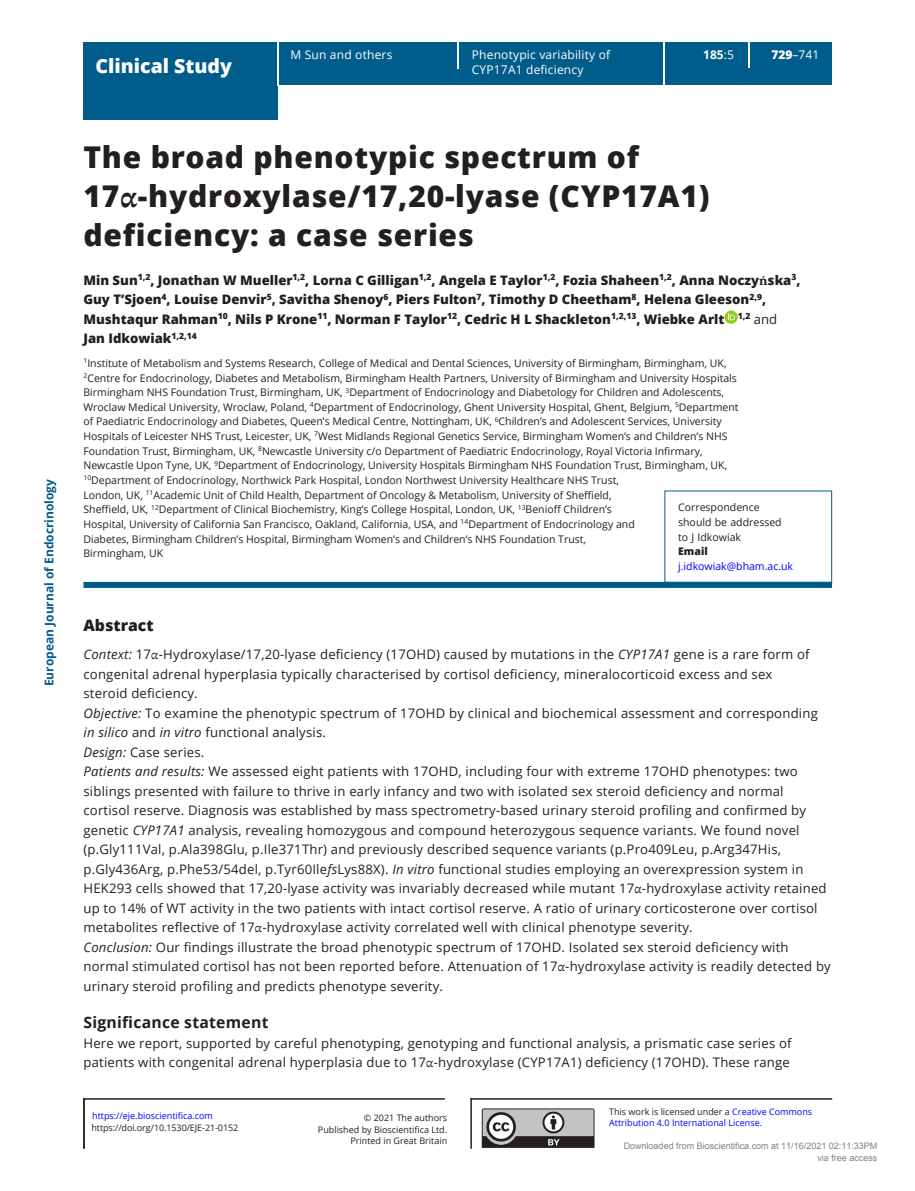
<style>
.page{position:relative;width:915px;height:1191px;background:#fff}
.page>*{position:absolute;margin:0;border:0;box-sizing:border-box;transform-origin:0 0}
.CT{font:800 30px/39px "Open Sans";letter-spacing:.025em;color:#231f20}
.AT{font:800 19.5px "Open Sans";color:#fff}
.ABS_TXT{font:700 15.75px "Open Sans";letter-spacing:.015em;color:#231f20}
.ABS_H{font:800 15.75px "Open Sans";color:#231f20}
.ABS_TXT-2{font:13.2px/19.5px "Open Sans";letter-spacing:.015em;color:#231f20}
.AU{font:800 13.2px/19.5px "Open Sans";color:#231f20}
.ABS_TXT_L{font:13.2px/19.5px "Open Sans";letter-spacing:.015em;color:#231f20}
.t1{font:12px "Open Sans";letter-spacing:.015em;color:#fff}
.t2{font:700 12px "Open Sans";color:#005c8a}
.t3{font:700 12px "Open Sans";color:#fff}
.Address{font:10.5px/14.5px "Open Sans";color:#231f20}
.Corres{font:10.5px "Open Sans";color:#231f20}
.Corres-2{font:10.5px "Open Sans";color:#00f}
.Corres-3{font:800 10.5px "Open Sans";color:#231f20}
.t4{font:9px/11.2px "Open Sans";color:#00f}
.DOI{font:9px "Open Sans";color:#231f20}
.t5{font:9px/12px "Arial";color:rgb(0 0 0/.5);text-align:right}
.s1{font-weight:400}
.s2{font-weight:800}
.s3{font-family:"STIX Two Text";font-weight:700}
.s4{font-style:italic}
.s5{font-family:"STIX Two Text"}
.s6{color:#231f20}
</style>
<div class="page">
<div style="left:83px;top:84px;width:194px;height:35px;background:#005c8a"></div>
<div style="left:83px;top:42px;width:748px;height:43px;background:#005c8a"></div>
<hr style="left:277px;top:42px;width:1px;height:43px;background:#fff">
<hr style="left:663px;top:42px;width:1px;height:43px;background:#fff">
<hr style="left:457px;top:42px;width:2px;height:26px;background:#fff">
<hr style="left:747px;top:43px;width:2px;height:25px;background:#fff">
<div style="left:83px;top:582px;width:748px;height:6px;background:#005c8a"></div>
<svg style="left:724px;top:310px;width:13px;height:14px"></svg>
<svg style="left:727px;top:313px;width:7px;height:7px"></svg>
<hr style="left:83px;top:1098px;width:361px;height:1px;background:#231f20">
<hr style="left:83px;top:1098px;width:2px;height:50px;background:#231f20">
<hr style="left:470px;top:1098px;width:1px;height:50px;background:#231f20">
<hr style="left:470px;top:1098px;width:361px;height:1px;background:#231f20">
<svg style="left:481px;top:1108px;width:113px;height:39px"></svg>
<p class="AT" style="left:95px;top:51px;width:138px">Clinical Study</p>
<p class="t1" style="left:290px;top:47px;width:104px">M Sun and others</p>
<p class="t1" style="left:471px;top:47px;width:140px">Phenotypic variability of</p>
<p class="t3" style="left:703px;top:47px;width:32px">185<span class="s1">:5</span></p>
<p class="t1" style="left:771px;top:47px;width:49px"><span class="s2">729</span>–741</p>
<p class="t1" style="left:471px;top:61px;width:113px">CYP17A1 deficiency</p>
<p class="t2" style="left:40px;top:686px;width:209px;rotate:-90deg">European Journal of Endocrinology</p>
<p class="CT" style="left:83px;top:136px;width:627px">The broad phenotypic spectrum of<br>17<span class="s3">α</span>-hydroxylase/17,20-lyase (CYP17A1) deficiency: a case series</p>
<p class="AU" style="left:83px;top:269px;width:718px">Min Sun<sup>1,2</sup>, Jonathan W Mueller<sup>1,2</sup>, Lorna C Gilligan<sup>1,2</sup>, Angela E Taylor<sup>1,2</sup>, Fozia Shaheen<sup>1,2</sup>, Anna Noczy<span class="s3">ń</span>ska<sup>3</sup>, Guy T’Sjoen<sup>4</sup>, Louise Denvir<sup>5</sup>, Savitha Shenoy<sup>6</sup>, Piers Fulton<sup>7</sup>, Timothy D Cheetham<sup>8</sup>, Helena Gleeson<sup>2,9</sup>, Mushtaqur Rahman<sup>10</sup>, Nils P Krone<sup>11</sup>, Norman F Taylor<sup>12</sup>, Cedric H L Shackleton<sup>1,2,13</sup>, Wiebke Arlt <sup>1,2</sup> <span class="s1">and </span>Jan Idkowiak<sup>1,2,14</sup></p>
<p class="Address" style="left:83px;top:355px;width:656px"><sup>1</sup>Institute of Metabolism and Systems Research, College of Medical and Dental Sciences, University of Birmingham, Birmingham, UK, <sup>2</sup>Centre for Endocrinology, Diabetes and Metabolism, Birmingham Health Partners, University of Birmingham and University Hospitals Birmingham NHS Foundation Trust, Birmingham, UK, <sup>3</sup>Department of Endocrinology and Diabetology for Children and Adolescents, Wroclaw Medical University, Wroclaw, Poland, <sup>4</sup>Department of Endocrinology, Ghent University Hospital, Ghent, Belgium, <sup>5</sup>Department of Paediatric Endocrinology and Diabetes, Queen’s Medical Centre, Nottingham, UK, <sup>6</sup>Children’s and Adolescent Services, University Hospitals of Leicester NHS Trust, Leicester, UK, <sup>7</sup>West Midlands Regional Genetics Service, Birmingham Women’s and Children’s NHS Foundation Trust, Birmingham, UK, <sup>8</sup>Newcastle University c/o Department of Paediatric Endocrinology, Royal Victoria Infirmary, Newcastle Upon Tyne, UK, <sup>9</sup>Department of Endocrinology, University Hospitals Birmingham NHS Foundation Trust, Birmingham, UK, <sup>10</sup>Department of Endocrinology, Northwick Park Hospital, London Northwest University Healthcare NHS Trust,<br>London, UK, <sup>11</sup>Academic Unit of Child Health, Department of Oncology &amp; Metabolism, University of Sheffield,<br>Sheffield, UK, <sup>12</sup>Department of Clinical Biochemistry, King’s College Hospital, London, UK, <sup>13</sup>Benioff Children’s<br>Hospital, University of California San Francisco, Oakland, California, USA, and <sup>14</sup>Department of Endocrinology and<br>Diabetes, Birmingham Children’s Hospital, Birmingham Women’s and Children’s NHS Foundation Trust,<br>Birmingham, UK</p>
<p class="Corres" style="left:678px;top:500px;width:83px">Correspondence</p>
<p class="Corres" style="left:678px;top:515px;width:105px">should be addressed</p>
<p class="Corres" style="left:678px;top:529px;width:64px">to J Idkowiak</p>
<p class="Corres-3" style="left:678px;top:543px;width:31px">Email</p>
<p class="Corres-2" style="left:678px;top:559px;width:116px">j.idkowiak@bham.ac.uk</p>
<p class="ABS_H" style="left:83px;top:613px;width:72px">Abstract</p>
<p class="ABS_TXT-2" style="left:83px;top:644px;width:727px"><span class="s4">Context:</span> 17<span class="s5">α</span>-Hydroxylase/17,20-lyase deficiency (17OHD) caused by mutations in the <span class="s4">CYP17A1</span> gene is a rare form of congenital adrenal hyperplasia typically characterised by cortisol deficiency, mineralocorticoid excess and sex steroid deficiency.</p>
<p class="ABS_TXT-2" style="left:83px;top:703px;width:735px"><span class="s4">Objective:</span> To examine the phenotypic spectrum of 17OHD by clinical and biochemical assessment and corresponding <span class="s4">in silico</span> and <span class="s4">in vitro</span> functional analysis.</p>
<p class="ABS_TXT-2" style="left:83px;top:742px;width:122px"><span class="s4">Design:</span> Case series.</p>
<p class="ABS_TXT-2" style="left:83px;top:761px;width:744px"><span class="s4">Patients and results:</span> We assessed eight patients with 17OHD, including four with extreme 17OHD phenotypes: two siblings presented with failure to thrive in early infancy and two with isolated sex steroid deficiency and normal cortisol reserve. Diagnosis was established by mass spectrometry-based urinary steroid profiling and confirmed by genetic <span class="s4">CYP17A1</span> analysis, revealing homozygous and compound heterozygous sequence variants. We found novel (p.Gly111Val, p.Ala398Glu, p.Ile371Thr) and previously described sequence variants (p.Pro409Leu, p.Arg347His, p.Gly436Arg, p.Phe53/54del, p.Tyr60Ile<span class="s4">fs</span>Lys88X). <span class="s4">In vitro</span> functional studies employing an overexpression system in HEK293 cells showed that 17,20-lyase activity was invariably decreased while mutant 17<span class="s5">α</span>-hydroxylase activity retained up to 14% of WT activity in the two patients with intact cortisol reserve. A ratio of urinary corticosterone over cortisol metabolites reflective of 17<span class="s5">α</span>-hydroxylase activity correlated well with clinical phenotype severity.</p>
<p class="ABS_TXT-2" style="left:83px;top:937px;width:748px"><span class="s4">Conclusion:</span> Our findings illustrate the broad phenotypic spectrum of 17OHD. Isolated sex steroid deficiency with normal stimulated cortisol has not been reported before. Attenuation of 17<span class="s5">α</span>-hydroxylase activity is readily detected by urinary steroid profiling and predicts phenotype severity.</p>
<p class="ABS_TXT" style="left:83px;top:1011px;width:186px">Significance statement</p>
<p class="ABS_TXT_L" style="left:83px;top:1033px;width:709px">Here we report, supported by careful phenotyping, genotyping and functional analysis, a prismatic case series of patients with congenital adrenal hyperplasia due to 17<span class="s5">α</span>-hydroxylase (CYP17A1) deficiency (17OHD). These range</p>
<p class="t4" style="left:92px;top:1110px;width:122px">https://eje.bioscientifica.com</p>
<p class="DOI" style="left:364px;top:1112px;width:85px">© 2021 The authors</p>
<p class="DOI" style="left:91px;top:1121px;width:148px">https://doi.org/10.1530/EJE-21-0152</p>
<p class="DOI" style="left:318px;top:1123px;width:131px">Published by Bioscientifica Ltd.</p>
<p class="DOI" style="left:350px;top:1134px;width:98px">Printed in Great Britain</p>
<p class="t4" style="left:609px;top:1106px;width:204px"><span class="s6">This work is licensed under a</span> Creative Commons<br>Attribution 4.0 International License.</p>
<p class="t5" style="left:623px;top:1139px;width:255px">Downloaded from Bioscientifica.com at 11/16/2021 02:11:33PM via free access</p>
</div>
